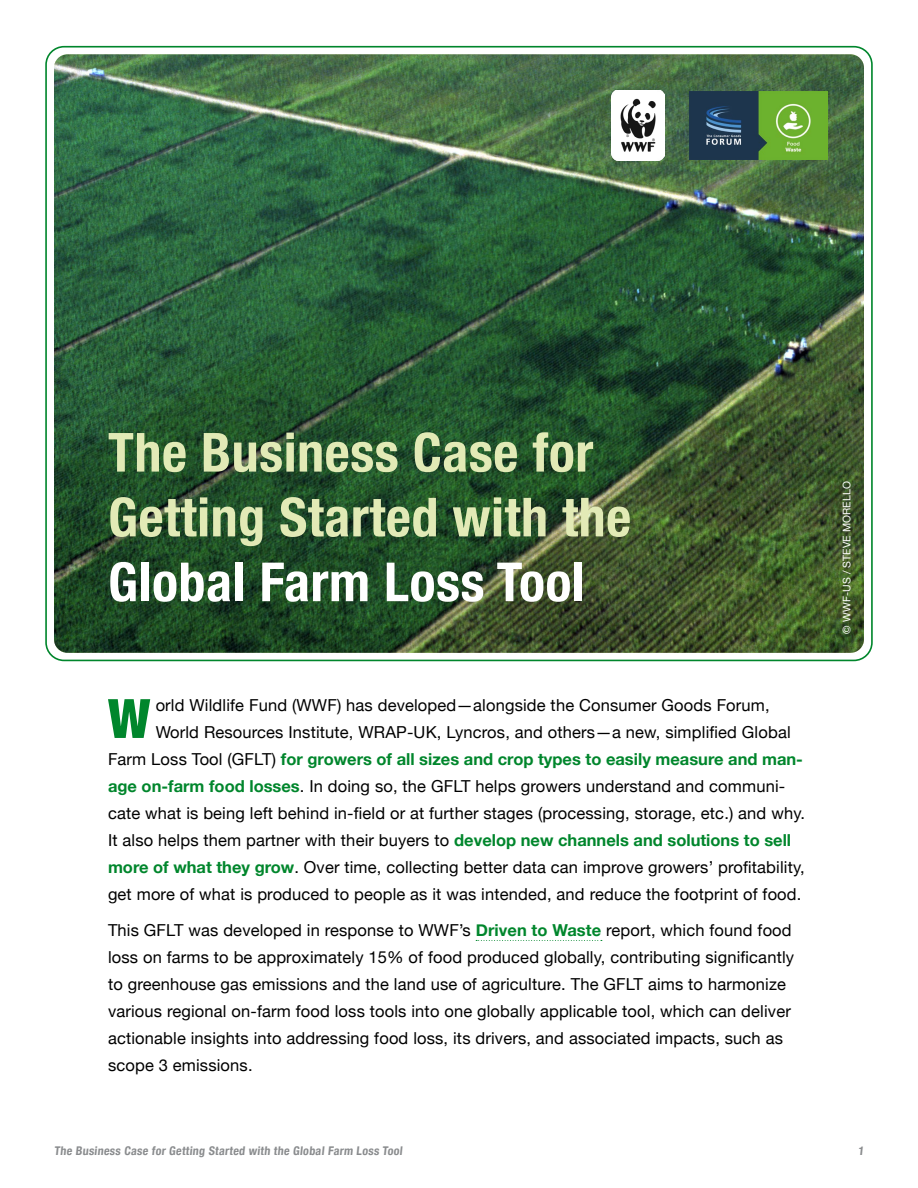
<style>
.page{position:relative;width:918px;height:1188px;background:#fff}
.page>*{position:absolute;margin:0;border:0;box-sizing:border-box;transform-origin:0 0}
.t1{font:900 condensed 54.3px "Helvetica Neue";color:#00862c}
.t2{font:700 condensed 54px/64.8px "Helvetica Neue";letter-spacing:.01em;color:#e2eab6}
.t3{font:700 condensed 54px "Helvetica Neue";letter-spacing:.01em;color:#fff}
.t4{font:16.5px/27px "Helvetica Neue";letter-spacing:.01em;color:#000}
.t5{font:700 16.5px "Helvetica Neue";color:#00862c}
.t6{font:700 condensed 12px "Helvetica Neue";color:#8a8c8e}
.t7{font:10.5px "Helvetica Neue";letter-spacing:.01em;color:#fff}
.s1{font-weight:400;color:#000}
.s2{font-weight:700;color:#00862c}
</style>
<div class="page">
<img style="left:54px;top:54px;width:810px;height:599px">
<svg style="left:476px;top:940px;width:126px;height:1px"></svg>
<img style="left:690px;top:91px;width:137px;height:69px">
<img style="left:611px;top:90px;width:54px;height:71px">
<h2 class="t2" style="left:108px;top:416px;width:525px">The Business Case for<br>Getting Started with the</h2>
<h2 class="t3" style="left:108px;top:537px;width:478px">Global Farm Loss Tool</h2>
<h1 class="t1" style="left:108px;top:674px;width:44px">W</h1>
<p class="t4" style="left:156px;top:693px;width:616px">orld Wildlife Fund (WWF) has developed—alongside the Consumer Goods Forum,</p>
<p class="t4" style="left:156px;top:720px;width:637px">World Resources Institute, WRAP-UK, Lyncros, and others—a new, simplified Global</p>
<p class="t5" style="left:108px;top:746px;width:697px"><span class="s1">Farm Loss Tool (GFLT)</span> for growers of all sizes and crop types to easily measure and man-</p>
<p class="t4" style="left:108px;top:774px;width:679px"><span class="s2">age on-farm food losses</span>. In doing so, the GFLT helps growers understand and communi-</p>
<p class="t4" style="left:108px;top:801px;width:699px">cate what is being left behind in-field or at further stages (processing, storage, etc.) and why.</p>
<p class="t4" style="left:108px;top:828px;width:685px">It also helps them partner with their buyers to <span class="s2">develop new channels and solutions to sell</span></p>
<p class="t4" style="left:108px;top:855px;width:698px"><span class="s2">more of what they grow</span>. Over time, collecting better data can improve growers’ profitability,</p>
<p class="t4" style="left:108px;top:881px;width:695px">get more of what is produced to people as it was intended, and reduce the footprint of food.</p>
<p class="t4" style="left:108px;top:918px;width:688px">This GFLT was developed in response to WWF’s <span class="s2">Driven to Waste</span> report, which found food loss on farms to be approximately 15% of food produced globally, contributing significantly to greenhouse gas emissions and the land use of agriculture. The GFLT aims to harmonize various regional on-farm food loss tools into one globally applicable tool, which can deliver actionable insights into addressing food loss, its drivers, and associated impacts, such as scope 3 emissions.</p>
<p class="t7" style="left:839px;top:634px;width:154px;rotate:-90deg">© WWF-US / STEVE MORELLO</p>
<p class="t6" style="left:54px;top:1141px;width:352px">The Business Case for Getting Started with the Global Farm Loss Tool</p>
<p class="t6" style="left:858px;top:1141px;width:9px">1</p>
</div>
